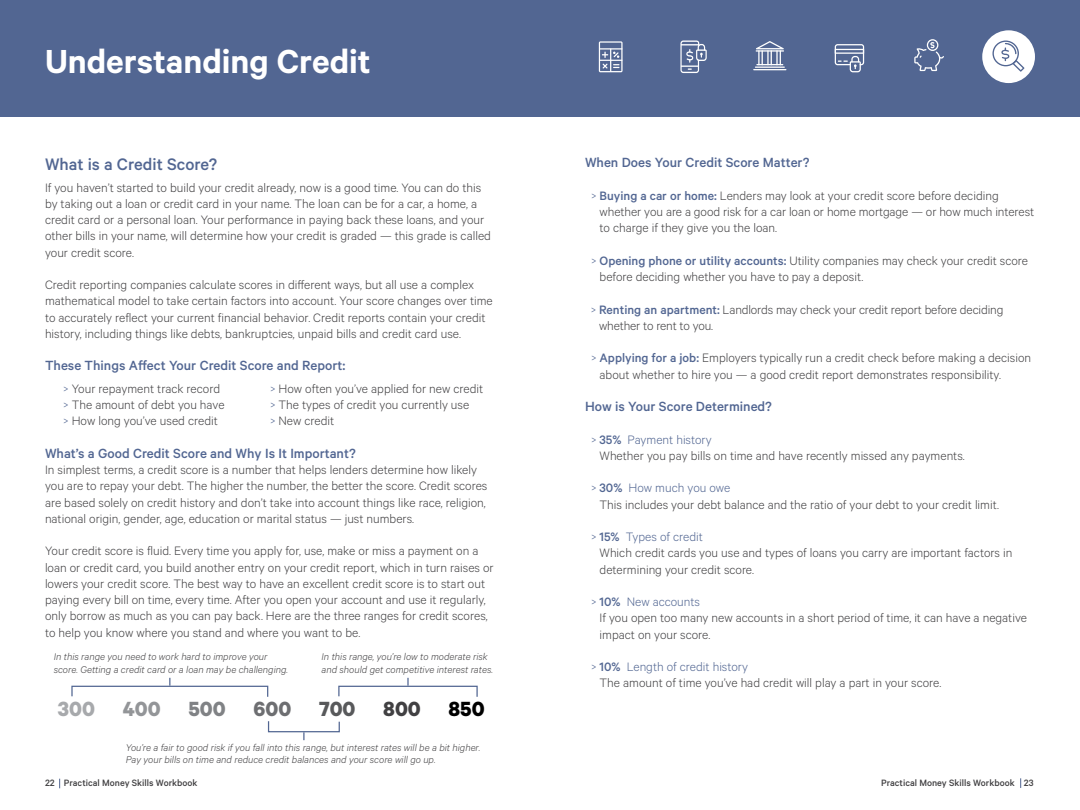
<style>
.page{position:relative;width:1080px;height:810px;background:#fff}
.page>*{position:absolute;margin:0;border:0;box-sizing:border-box;transform-origin:0 0}
.t1{font:600 37.5px "Calibre";color:#fff}
.t2{font:700 23.12px "Calibre";color:#a7a9ac}
.t3{font:500 18.75px "Calibre";color:#526692}
.t4{font:500 15px "Calibre";color:#526692}
.t5{font:300 13.75px/16.2px "Calibre";color:#414042}
.t6{font:italic 300 11px/12.5px "Calibre";color:#414042}
.t7{font:500 10.38px "Calibre";color:#414042}
.s1{color:#526692}
.s2{color:#939598}
.s3{color:#808285}
.s4{color:#6d6e71}
.s5{color:#58595b}
.s6{color:#414042}
.s7{color:#000}
.s8{font-weight:500;color:#526692}
</style>
<div class="page">
<div style="left:0;top:0;width:1080px;height:116px;background:#526692"></div>
<svg style="left:599px;top:41px;width:24px;height:31px"></svg>
<hr style="left:599px;top:48px;width:23px;height:2px;background:#fff">
<svg style="left:680px;top:41px;width:27px;height:32px"></svg>
<hr style="left:755px;top:67px;width:30px;height:1px;background:#fff">
<hr style="left:753px;top:69px;width:33px;height:1px;background:#fff">
<svg style="left:756px;top:41px;width:28px;height:24px"></svg>
<svg style="left:914px;top:39px;width:30px;height:32px"></svg>
<div style="left:982px;top:30px;width:53px;height:53px;background:#fff;border-radius:50%"></div>
<svg style="left:992px;top:41px;width:32px;height:31px"></svg>
<svg style="left:835px;top:44px;width:29px;height:28px"></svg>
<svg style="left:71px;top:678px;width:198px;height:19px"></svg>
<svg style="left:338px;top:678px;width:140px;height:19px"></svg>
<svg style="left:267px;top:721px;width:73px;height:19px"></svg>
<h1 class="t1" style="left:45px;top:39px;width:327px">Understanding Credit</h1>
<h3 class="t3" style="left:45px;top:153px;width:173px">What is a Credit Score?</h3>
<p class="t5" style="left:45px;top:179px;width:448px">If you haven’t started to build your credit already, now is a good time. You can do this by taking out a loan or credit card in your name. The loan can be for a car, a home, a credit card or a personal loan. Your performance in paying back these loans, and your other bills in your name, will determine how your credit is graded — this grade is called your credit score.</p>
<p class="t5" style="left:45px;top:276px;width:449px">Credit reporting companies calculate scores in different ways, but all use a complex mathematical model to take certain factors into account. Your score changes over time to accurately reflect your current financial behavior. Credit reports contain your credit history, including things like debts, bankruptcies, unpaid bills and credit card use.</p>
<p class="t4" style="left:45px;top:357px;width:302px">These Things Affect Your Credit Score and Report:</p>
<p class="t5" style="left:63px;top:380px;width:158px"><span class="s1">&gt;</span> Your repayment track record</p>
<p class="t5" style="left:270px;top:380px;width:215px"><span class="s1">&gt;</span> How often you’ve applied for new credit</p>
<p class="t5" style="left:63px;top:396px;width:163px"><span class="s1">&gt;</span> The amount of debt you have</p>
<p class="t5" style="left:270px;top:396px;width:201px"><span class="s1">&gt;</span> The types of credit you currently use</p>
<p class="t5" style="left:63px;top:412px;width:156px"><span class="s1">&gt;</span> How long you’ve used credit</p>
<p class="t5" style="left:270px;top:412px;width:66px"><span class="s1">&gt;</span> New credit</p>
<p class="t4" style="left:45px;top:444px;width:312px">What’s a Good Credit Score and Why Is It Important?</p>
<p class="t5" style="left:45px;top:461px;width:444px">In simplest terms, a credit score is a number that helps lenders determine how likely you are to repay your debt. The higher the number, the better the score. Credit scores are based solely on credit history and don’t take into account things like race, religion, national origin, gender, age, education or marital status — just numbers.</p>
<p class="t5" style="left:45px;top:542px;width:450px">Your credit score is fluid. Every time you apply for, use, make or miss a payment on a loan or credit card, you build another entry on your credit report, which in turn raises or lowers your credit score. The best way to have an excellent credit score is to start out paying every bill on time, every time. After you open your account and use it regularly, only borrow as much as you can pay back. Here are the three ranges for credit scores, to help you know where you stand and where you want to be.</p>
<p class="t6" style="left:54px;top:650px;width:236px">In this range you need to work hard to improve your score. Getting a credit card or a loan may be challenging.</p>
<h2 class="t2" style="left:58px;top:695px;width:428px">300 <span class="s2">400</span> <span class="s3">500</span> <span class="s4">600</span> <span class="s5">700</span> <span class="s6">800</span> <span class="s7">850</span></h2>
<p class="t6" style="left:126px;top:741px;width:356px">You’re a fair to good risk if you fall into this range, but interest rates will be a bit higher.<br>Pay your bills on time and reduce credit balances and your score will go up.</p>
<p class="t6" style="left:322px;top:650px;width:173px">In this range, you’re low to moderate risk and should get competitive interest rates.</p>
<p class="t7" style="left:45px;top:777px;width:154px">22 Practical Money Skills Workbook</p>
<p class="t4" style="left:585px;top:154px;width:226px">When Does Your Credit Score Matter?</p>
<p class="t5" style="left:600px;top:187px;width:436px;text-indent:-8px"><span class="s1">&gt;</span> <span class="s8">Buying a car or home:</span> Lenders may look at your credit score before deciding whether you are a good risk for a car loan or home mortgage — or how much interest to charge if they give you the loan.</p>
<p class="t5" style="left:600px;top:252px;width:430px;text-indent:-8px"><span class="s1">&gt;</span> <span class="s8">Opening phone or utility accounts:</span> Utility companies may check your credit score before deciding whether you have to pay a deposit.</p>
<p class="t5" style="left:599px;top:301px;width:406px;text-indent:-8px"><span class="s1">&gt;</span> <span class="s8">Renting an apartment:</span> Landlords may check your credit report before deciding whether to rent to you.</p>
<p class="t5" style="left:600px;top:349px;width:433px;text-indent:-8px"><span class="s1">&gt;</span> <span class="s8">Applying for a job:</span> Employers typically run a credit check before making a decision about whether to hire you — a good credit report demonstrates responsibility.</p>
<p class="t4" style="left:585px;top:398px;width:188px">How is Your Score Determined?</p>
<p class="t5" style="left:600px;top:430px;width:367px;text-indent:-8px"><span class="s1">&gt;</span> <span class="s8">35%</span> <span class="s1">Payment history<br></span>Whether you pay bills on time and have recently missed any payments.</p>
<p class="t5" style="left:600px;top:479px;width:401px;text-indent:-8px"><span class="s1">&gt;</span> <span class="s8">30%</span> <span class="s1">How much you owe<br></span>This includes your debt balance and the ratio of your debt to your credit limit.</p>
<p class="t5" style="left:600px;top:528px;width:414px;text-indent:-8px"><span class="s1">&gt;</span> <span class="s8">15%</span> <span class="s1">Types of credit<br></span>Which credit cards you use and types of loans you carry are important factors in determining your credit score.</p>
<p class="t5" style="left:600px;top:593px;width:429px;text-indent:-8px"><span class="s1">&gt;</span> <span class="s8">10%</span> <span class="s1">New accounts<br></span>If you open too many new accounts in a short period of time, it can have a negative impact on your score.</p>
<p class="t5" style="left:600px;top:658px;width:343px;text-indent:-8px"><span class="s1">&gt;</span> <span class="s8">10%</span> <span class="s1">Length of credit history<br></span>The amount of time you’ve had credit will play a part in your score.</p>
<p class="t7" style="left:881px;top:777px;width:154px">Practical Money Skills Workbook 23</p>
</div>
